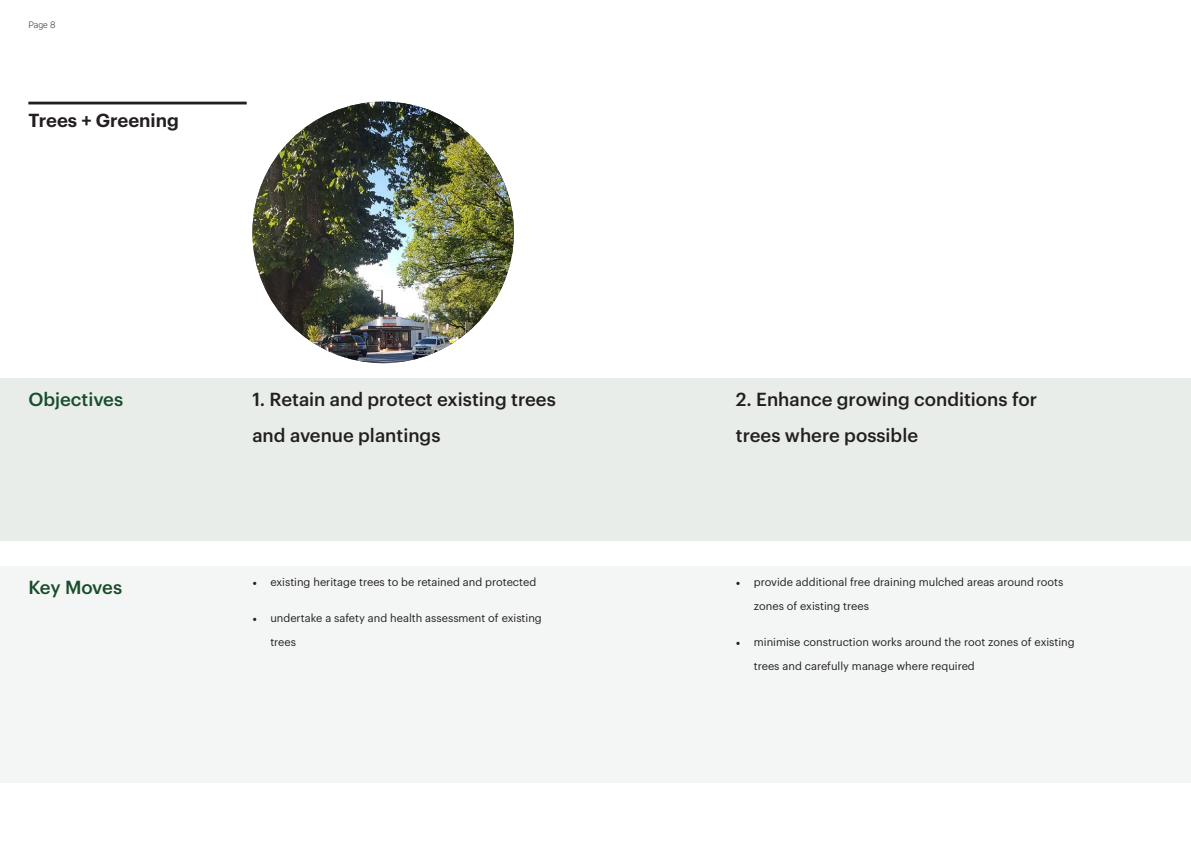
<style>
.page{position:relative;width:1191px;height:842px;background:#fff}
.page>*{position:absolute;margin:0;border:0;box-sizing:border-box;transform-origin:0 0}
.t1{font:500 18.5px/36px "Graphik";color:#231f20}
.t2{font:500 18.5px "Graphik";color:#184d2b}
.t3{font:600 18.5px "Graphik";color:#231f20}
.t4{font:11px/24px "Graphik";color:#231f20}
.t5{font:9px "Uni Neue";color:#231f20}
.s1{font-family:"Minion Pro";font-size:12px}
</style>
<div class="page">
<hr style="left:28px;top:102px;width:219px;height:2px;background:#231f20">
<div style="left:0;top:378px;width:1191px;height:163px;background:#e8edea"></div>
<div style="left:0;top:566px;width:1191px;height:216px;background:#f4f6f5"></div>
<img style="left:252px;top:102px;width:262px;height:261px;border-radius:131px">
<p class="t5" style="left:28px;top:19px;width:29px">Page 8</p>
<p class="t3" style="left:28px;top:106px;width:152px">Trees + Greening</p>
<p class="t2" style="left:28px;top:385px;width:96px">Objectives</p>
<p class="t2" style="left:28px;top:573px;width:95px">Key Moves</p>
<p class="t1" style="left:252px;top:380px;width:305px">1. Retain and protect existing trees and avenue plantings</p>
<p class="t4" style="left:252px;top:569px;width:285px"><span class="s1">•</span> existing heritage trees to be retained and protected</p>
<p class="t4" style="left:270px;top:605px;width:273px;text-indent:-18px"><span class="s1">•</span> undertake a safety and health assessment of existing trees</p>
<p class="t1" style="left:736px;top:380px;width:303px">2. Enhance growing conditions for trees where possible</p>
<p class="t4" style="left:754px;top:569px;width:311px;text-indent:-18px"><span class="s1">•</span> provide additional free draining mulched areas around roots zones of existing trees</p>
<p class="t4" style="left:754px;top:629px;width:322px;text-indent:-18px"><span class="s1">•</span> minimise construction works around the root zones of existing trees and carefully manage where required</p>
</div>
